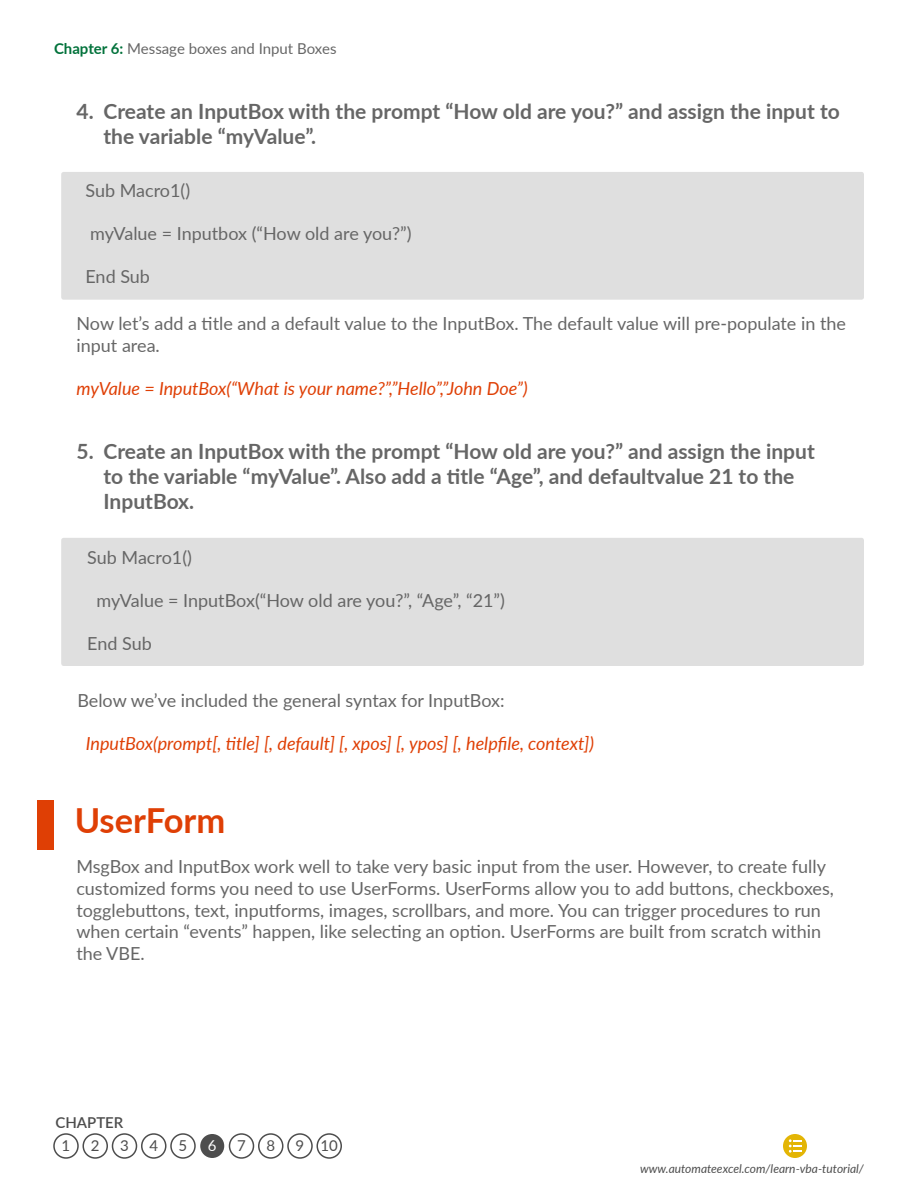
<style>
.page{position:relative;width:918px;height:1188px;background:#fff}
.page>*{position:absolute;margin:0;border:0;box-sizing:border-box;transform-origin:0 0}
.t1{font:700 34.5px "Lato";color:#df3f05}
.t2{font:700 21px/25.2px "Lato";color:#666}
.t3{font:18px/21.6px "Lato";color:#666}
.t4{font:italic 18px "Lato";color:#df3f05}
.t5{font:15px "Lato";color:#666}
.t6{font:15px "Lato";color:#4d4d4d}
.t7{font:600 15px "Lato";color:#4d4d4d}
.t8{font:15px "Lato";color:#fff}
.t9{font:italic 12px "Lato";color:#4d4d4d}
.s1{font-weight:700;color:#02723b}
</style>
<div class="page">
<div style="left:53px;top:1133px;width:26px;height:26px;border:2px solid #4d4d4d;border-radius:50%"></div>
<div style="left:82px;top:1133px;width:26px;height:26px;border:2px solid #4d4d4d;border-radius:50%"></div>
<div style="left:112px;top:1133px;width:25px;height:26px;border:2px solid #4d4d4d;border-radius:50%"></div>
<div style="left:141px;top:1133px;width:25px;height:26px;border:2px solid #4d4d4d;border-radius:50%"></div>
<div style="left:170px;top:1133px;width:26px;height:26px;border:2px solid #4d4d4d;border-radius:50%"></div>
<div style="left:200px;top:1134px;width:24px;height:24px;background:#4d4d4d;border-radius:50%"></div>
<div style="left:229px;top:1133px;width:25px;height:26px;border:2px solid #4d4d4d;border-radius:50%"></div>
<div style="left:258px;top:1133px;width:26px;height:26px;border:2px solid #4d4d4d;border-radius:50%"></div>
<div style="left:287px;top:1133px;width:26px;height:26px;border:2px solid #4d4d4d;border-radius:50%"></div>
<div style="left:316px;top:1133px;width:26px;height:26px;border:2px solid #4d4d4d;border-radius:50%"></div>
<div style="left:783px;top:1134px;width:24px;height:24px;background:#e3b505;border-radius:50%"></div>
<svg style="left:789px;top:1139px;width:12px;height:14px"></svg>
<div style="left:61px;top:172px;width:803px;height:128px;background:#dfdfdf;border-radius:3px"></div>
<div style="left:61px;top:538px;width:803px;height:128px;background:#dfdfdf;border-radius:3px"></div>
<div style="left:37px;top:800px;width:17px;height:50px;background:#df3f05"></div>
<p class="t5" style="left:54px;top:38px;width:284px"><span class="s1">Chapter 6:</span> Message boxes and Input Boxes</p>
<p class="t2" style="left:104px;top:97px;width:738px;text-indent:-27px">4. Create an InputBox with the prompt “How old are you?” and assign the input to the variable “myValue”.</p>
<p class="t3" style="left:86px;top:179px;width:106px">Sub Macro1()</p>
<p class="t3" style="left:90px;top:222px;width:323px">myValue = Inputbox (“How old are you?”)</p>
<p class="t3" style="left:86px;top:265px;width:66px">End Sub</p>
<p class="t3" style="left:76px;top:312px;width:771px">Now let’s add a title and a default value to the InputBox. The default value will pre-populate in the input area.</p>
<p class="t4" style="left:76px;top:375px;width:453px">myValue = InputBox(“What is your name?”,”Hello”,”John Doe”)</p>
<p class="t2" style="left:104px;top:437px;width:713px;text-indent:-27px">5. Create an InputBox with the prompt “How old are you?” and assign the input to the variable “myValue”. Also add a title “Age”, and defaultvalue 21 to the<br>InputBox.</p>
<p class="t3" style="left:87px;top:546px;width:106px">Sub Macro1()</p>
<p class="t3" style="left:97px;top:589px;width:410px">myValue = InputBox(“How old are you?”, “Age”, “21”)</p>
<p class="t3" style="left:87px;top:632px;width:66px">End Sub</p>
<p class="t3" style="left:77px;top:689px;width:429px">Below we’ve included the general syntax for InputBox:</p>
<p class="t4" style="left:86px;top:731px;width:510px">InputBox(prompt[, title] [, default] [, xpos] [, ypos] [, helpfile, context])</p>
<h1 class="t1" style="left:75px;top:795px;width:152px">UserForm</h1>
<p class="t3" style="left:76px;top:855px;width:759px">MsgBox and InputBox work well to take very basic input from the user. However, to create fully customized forms you need to use UserForms. UserForms allow you to add buttons, checkboxes, togglebuttons, text, inputforms, images, scrollbars, and more. You can trigger procedures to run when certain “events” happen, like selecting an option. UserForms are built from scratch within the VBE.</p>
<p class="t7" style="left:55px;top:1112px;width:69px">CHAPTER</p>
<p class="t6" style="left:62px;top:1135px;width:10px">1</p>
<p class="t6" style="left:91px;top:1135px;width:10px">2</p>
<p class="t6" style="left:120px;top:1135px;width:10px">3</p>
<p class="t6" style="left:149px;top:1135px;width:10px">4</p>
<p class="t6" style="left:179px;top:1135px;width:10px">5</p>
<p class="t8" style="left:208px;top:1135px;width:10px">6</p>
<p class="t6" style="left:237px;top:1135px;width:10px">7</p>
<p class="t6" style="left:266px;top:1135px;width:10px">8</p>
<p class="t6" style="left:296px;top:1135px;width:44px">9 10</p>
<p class="t9" style="left:640px;top:1160px;width:225px">www.automateexcel.com/learn-vba-tutorial/</p>
</div>
